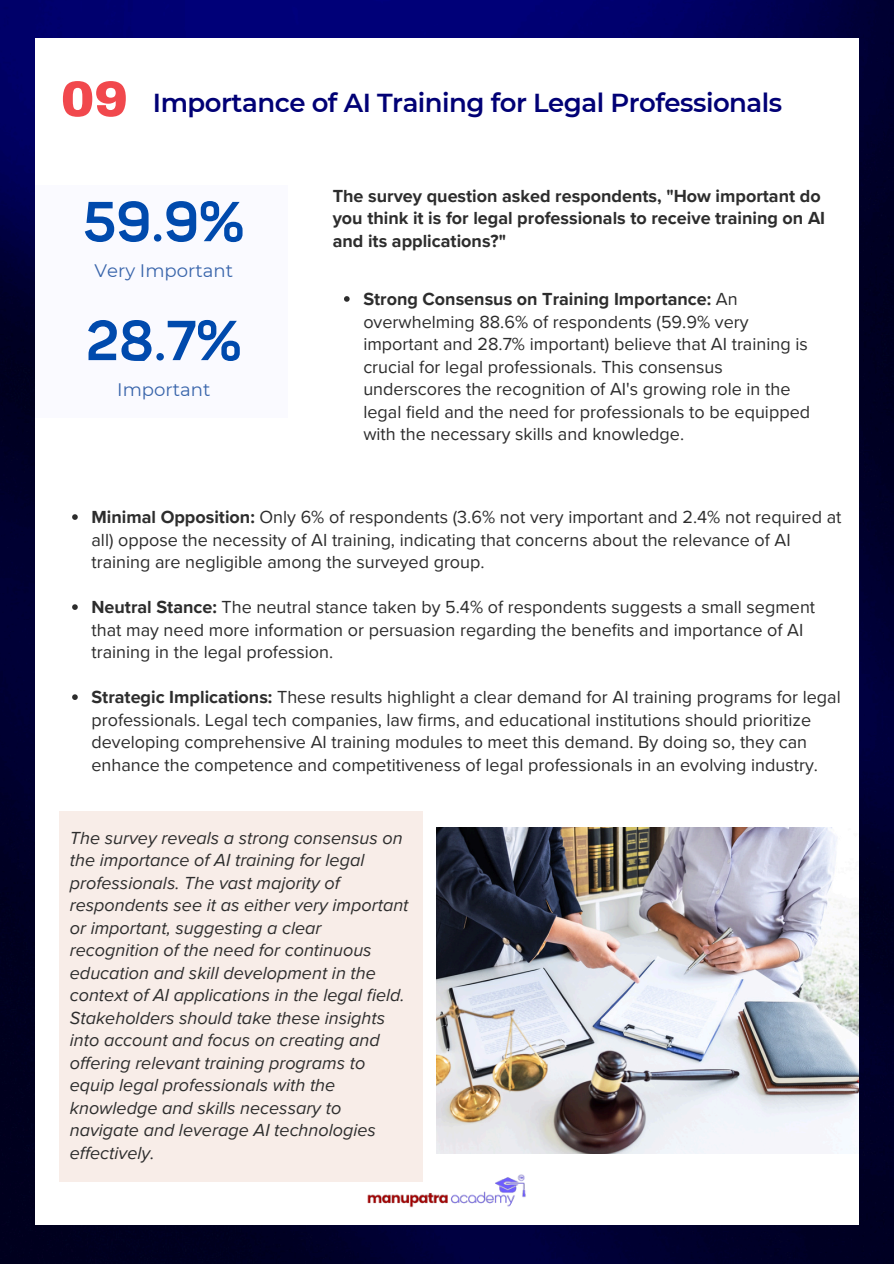
<style>
.page{position:relative;width:894px;height:1264px;background:#fff}
.page>*{position:absolute;margin:0;border:0;box-sizing:border-box;transform-origin:0 0}
.t1{font:700 55.35px "Sahar";color:#004aad}
.t2{font:900 50.25px "Archivo";color:#f1484d}
.t3{font:600 25.95px "Montserrat";letter-spacing:-.02em;color:#010075}
.t4{font:18.15px "Montserrat";color:#3965ab}
.t5{font:18px/22.5px "Proxima Nova";color:#2d2d2d}
.t6{font:italic 18px/22.5px "Proxima Nova";color:#2d2d2d}
.t7{font:700 18px/22.5px "Proxima Nova";color:#2d2d2d}
.s1{font-weight:700}
</style>
<div class="page">
<img style="left:0;top:0;width:893px;height:1263px">
<div style="left:35px;top:38px;width:823px;height:1186px;background:#fff"></div>
<div style="left:35px;top:186px;width:253px;height:231px;background:#fafaff"></div>
<img style="left:436px;top:827px;width:422px;height:326px">
<svg style="left:72px;top:514px;width:6px;height:6px"></svg>
<svg style="left:72px;top:604px;width:6px;height:6px"></svg>
<svg style="left:72px;top:694px;width:6px;height:6px"></svg>
<svg style="left:344px;top:296px;width:5px;height:6px"></svg>
<div style="left:60px;top:811px;width:362px;height:370px;background:#f8ede8"></div>
<img style="left:367px;top:1174px;width:159px;height:33px">
<p class="t2" style="left:61px;top:72px;width:68px">09</p>
<h1 class="t3" style="left:153px;top:87px;width:630px">Importance of AI Training for Legal Professionals</h1>
<p class="t1" style="left:83px;top:200px;width:163px">59.9%</p>
<p class="t4" style="left:94px;top:260px;width:140px">Very Important</p>
<p class="t1" style="left:86px;top:319px;width:157px">28.7%</p>
<p class="t4" style="left:117px;top:379px;width:95px">Important</p>
<p class="t7" style="left:332px;top:185px;width:494px">The survey question asked respondents, "How important do you think it is for legal professionals to receive training on AI and its applications?"</p>
<h3 class="t5" style="left:363px;top:288px;width:448px"><span class="s1">Strong Consensus on Training Importance:</span> An overwhelming 88.6% of respondents (59.9% very important and 28.7% important) believe that AI training is crucial for legal professionals. This consensus underscores the recognition of AI's growing role in the legal field and the need for professionals to be equipped with the necessary skills and knowledge.</h3>
<h2 class="t5" style="left:91px;top:506px;width:751px"><span class="s1">Minimal Opposition:</span> Only 6% of respondents (3.6% not very important and 2.4% not required at all) oppose the necessity of AI training, indicating that concerns about the relevance of AI training are negligible among the surveyed group.</h2>
<h1 class="t5" style="left:91px;top:596px;width:725px"><span class="s1">Neutral Stance:</span> The neutral stance taken by 5.4% of respondents suggests a small segment that may need more information or persuasion regarding the benefits and importance of AI training in the legal profession.</h1>
<p class="t5" style="left:91px;top:686px;width:750px"><span class="s1">Strategic Implications:</span> These results highlight a clear demand for AI training programs for legal professionals. Legal tech companies, law firms, and educational institutions should prioritize developing comprehensive AI training modules to meet this demand. By doing so, they can enhance the competence and competitiveness of legal professionals in an evolving industry.</p>
<p class="t6" style="left:70px;top:826px;width:340px">The survey reveals a strong consensus on the importance of AI training for legal professionals. The vast majority of respondents see it as either very important or important, suggesting a clear recognition of the need for continuous education and skill development in the context of AI applications in the legal field.<br>Stakeholders should take these insights into account and focus on creating and offering relevant training programs to equip legal professionals with the knowledge and skills necessary to navigate and leverage AI technologies effectively.</p>
</div>
